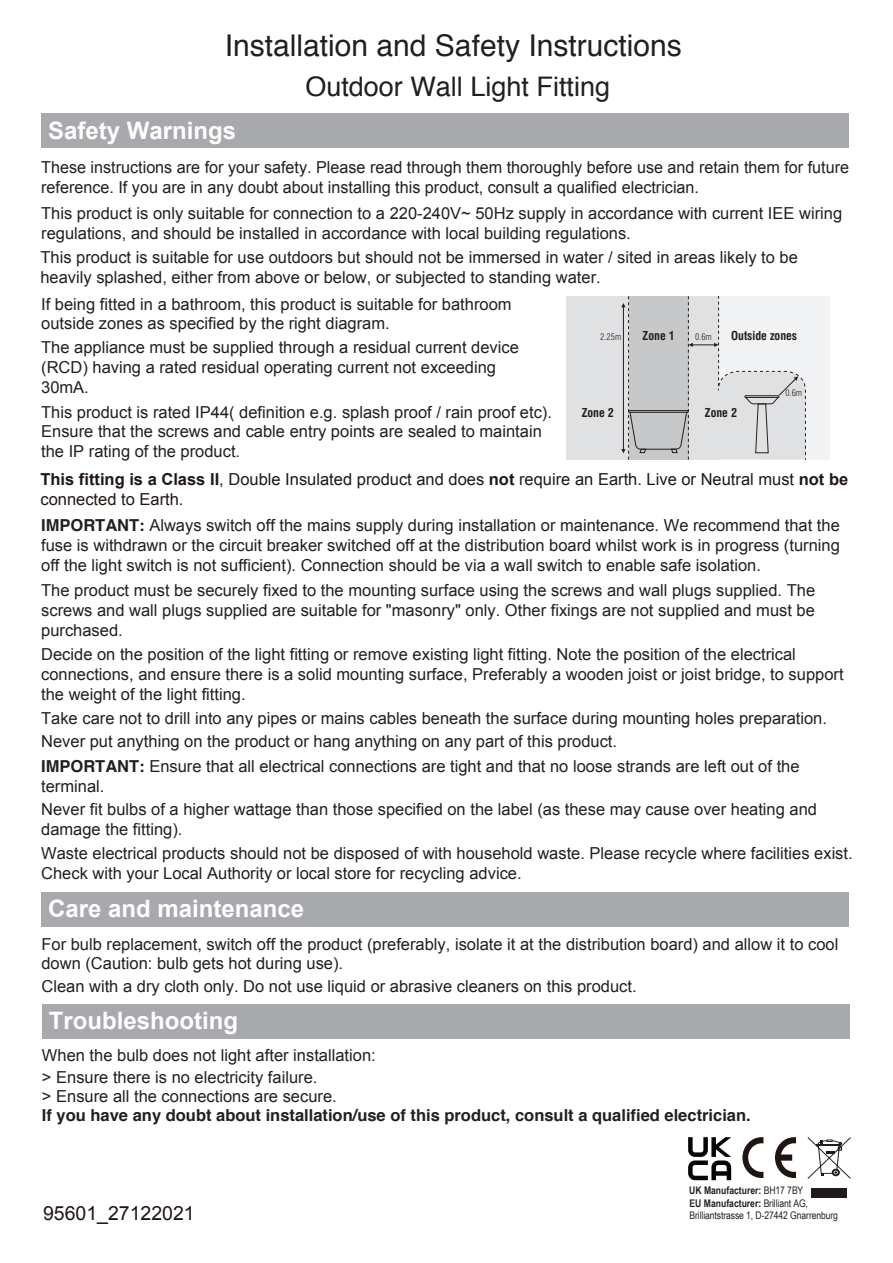
<style>
.page{position:relative;width:893px;height:1263px;background:#fff}
.page>*{position:absolute;margin:0;border:0;box-sizing:border-box;transform-origin:0 0}
.t1{font:30px "Helvetica";color:#231f20}
.t2{font:27px "Helvetica";color:#231f20}
.t3{font:700 24px "Arial";color:#fff}
.t4{font:19.5px "Arial";color:#211512}
.t5{font:16.5px/19.8px "Arial";color:#231f20}
.t6{font:16.5px/19.8px "Arial";color:#211814}
.t7{font:700 16.5px "Helvetica";color:#231f20}
.t8{font:700 condensed 12px "Swiss 721 BT";color:#231f20}
.t9{font:10.5px/12px "Arial Narrow";letter-spacing:-.01em;color:#231f20}
.t10{font:700 10.5px "Arial Narrow";color:#231f20}
.t11{font:300 condensed 9px "Swiss 721 BT";color:#231f20}
.s1{font-weight:700}
.s2{font-family:"Helvetica";font-weight:700}
.s3{font-weight:400}
</style>
<div class="page">
<div style="left:42px;top:1004px;width:808px;height:34px;background:#a8a9ad"></div>
<div style="left:41px;top:892px;width:808px;height:34px;background:#a8a9ad"></div>
<div style="left:41px;top:114px;width:808px;height:34px;background:#a8a9ad"></div>
<div style="left:566px;top:296px;width:263px;height:164px;background:#f2f3f4"></div>
<div style="left:566px;top:296px;width:63px;height:164px;background:#e0e1e3"></div>
<svg style="left:621px;top:296px;width:185px;height:164px"></svg>
<svg style="left:807px;top:1137px;width:44px;height:42px"></svg>
<div style="left:812px;top:1188px;width:35px;height:10px;background:#201b1b"></div>
<svg style="left:742px;top:1137px;width:21px;height:41px"></svg>
<svg style="left:775px;top:1137px;width:21px;height:41px"></svg>
<svg style="left:688px;top:1137px;width:43px;height:43px"></svg>
<h1 class="t1" style="left:225px;top:23px;width:458px">Installation and Safety Instructions</h1>
<h2 class="t2" style="left:305px;top:65px;width:306px">Outdoor Wall Light Fitting</h2>
<h3 class="t3" style="left:48px;top:114px;width:190px">Safety Warnings</h3>
<p class="t5" style="left:41px;top:158px;width:809px;line-height:19.4px">These instructions are for your safety. Please read through them thoroughly before use and retain them for future reference. If you are in any doubt about installing this product, consult a qualified electrician.</p>
<p class="t5" style="left:41px;top:203px;width:802px">This product is only suitable for connection to a 220-240V~ 50Hz supply in accordance with current IEE wiring regulations, and should be installed in accordance with local building regulations.</p>
<p class="t5" style="left:40px;top:247px;width:759px">This product is suitable for use outdoors but should not be immersed in water / sited in areas likely to be heavily splashed, either from above or below, or subjected to standing water.</p>
<p class="t5" style="left:41px;top:294px;width:472px">If being fitted in a bathroom, this product is suitable for bathroom outside zones as specified by the right diagram.</p>
<p class="t5" style="left:41px;top:337px;width:479px">The appliance must be supplied through a residual current device (RCD) having a rated residual operating current not exceeding<br>30mA.</p>
<p class="t5" style="left:41px;top:402px;width:512px">This product is rated IP44( definition e.g. splash proof / rain proof etc).<br>Ensure that the screws and cable entry points are sealed to maintain the IP rating of the product.</p>
<p class="t11" style="left:600px;top:331px;width:22px">2.25m</p>
<p class="t8" style="left:643px;top:328px;width:34px">Zone 1</p>
<p class="t11" style="left:695px;top:331px;width:18px">0.6m</p>
<p class="t8" style="left:731px;top:328px;width:67px">Outside zones</p>
<p class="t11" style="left:785px;top:388px;width:18px">0.6m</p>
<p class="t8" style="left:582px;top:406px;width:34px">Zone 2</p>
<p class="t8" style="left:705px;top:406px;width:34px">Zone 2</p>
<p class="t6" style="left:40px;top:469px;width:809px"><span class="s1">This fitting is a Class II</span>, Double Insulated product and does <span class="s1">not</span> require an Earth. Live or Neutral must <span class="s1">not be </span>connected to Earth.</p>
<p class="t5" style="left:41px;top:515px;width:800px;text-align:justify"><span class="s2">IMPORTANT:</span> Always switch off the mains supply during installation or maintenance. We recommend that the fuse is withdrawn or the circuit breaker switched off at the distribution board whilst work is in progress (turning off the light switch is not sufficient). Connection should be via a wall switch to enable safe isolation.</p>
<p class="t5" style="left:41px;top:581px;width:775px;text-align:justify">The product must be securely fixed to the mounting surface using the screws and wall plugs supplied. The screws and wall plugs supplied are suitable for "masonry" only. Other fixings are not supplied and must be purchased.</p>
<p class="t5" style="left:41px;top:645px;width:804px">Decide on the position of the light fitting or remove existing light fitting. Note the position of the electrical connections, and ensure there is a solid mounting surface, Preferably a wooden joist or joist bridge, to support the weight of the light fitting.</p>
<p class="t5" style="left:41px;top:707px;width:787px;line-height:22.5px">Take care not to drill into any pipes or mains cables beneath the surface during mounting holes preparation.<br>Never put anything on the product or hang anything on any part of this product.</p>
<p class="t5" style="left:41px;top:757px;width:760px"><span class="s2">IMPORTANT:</span> Ensure that all electrical connections are tight and that no loose strands are left out of the terminal.</p>
<p class="t5" style="left:41px;top:799px;width:777px">Never fit bulbs of a higher wattage than those specified on the label (as these may cause over heating and damage the fitting).</p>
<p class="t5" style="left:41px;top:843px;width:813px">Waste electrical products should not be disposed of with household waste. Please recycle where facilities exist.<br>Check with your Local Authority or local store for recycling advice.</p>
<h3 class="t3" style="left:48px;top:893px;width:258px">Care and maintenance</h3>
<p class="t5" style="left:41px;top:934px;width:798px">For bulb replacement, switch off the product (preferably, isolate it at the distribution board) and allow it to cool down (Caution: bulb gets hot during use).</p>
<p class="t5" style="left:41px;top:977px;width:597px">Clean with a dry cloth only. Do not use liquid or abrasive cleaners on this product.</p>
<h3 class="t3" style="left:49px;top:1005px;width:191px">Troubleshooting</h3>
<p class="t5" style="left:42px;top:1045px;width:335px;line-height:21.3px">When the bulb does not light after installation: &gt; Ensure there is no electricity failure.</p>
<p class="t5" style="left:42px;top:1087px;width:296px">&gt; Ensure all the connections are secure.</p>
<p class="t7" style="left:42px;top:1102px;width:710px">If you have any doubt about installation/use of this product, consult a qualified electrician.</p>
<p class="t10" style="left:689px;top:1183px;width:116px">UK Manufacturer: <span class="s3">BH17 7BY</span></p>
<p class="t4" style="left:43px;top:1200px;width:153px">95601_27122021</p>
<p class="t9" style="left:689px;top:1197px;width:150px"><span class="s1">EU Manufacturer:</span> Brilliant AG,<br>Brilliantstrasse 1, D-27442 Gnarrenburg</p>
</div>
